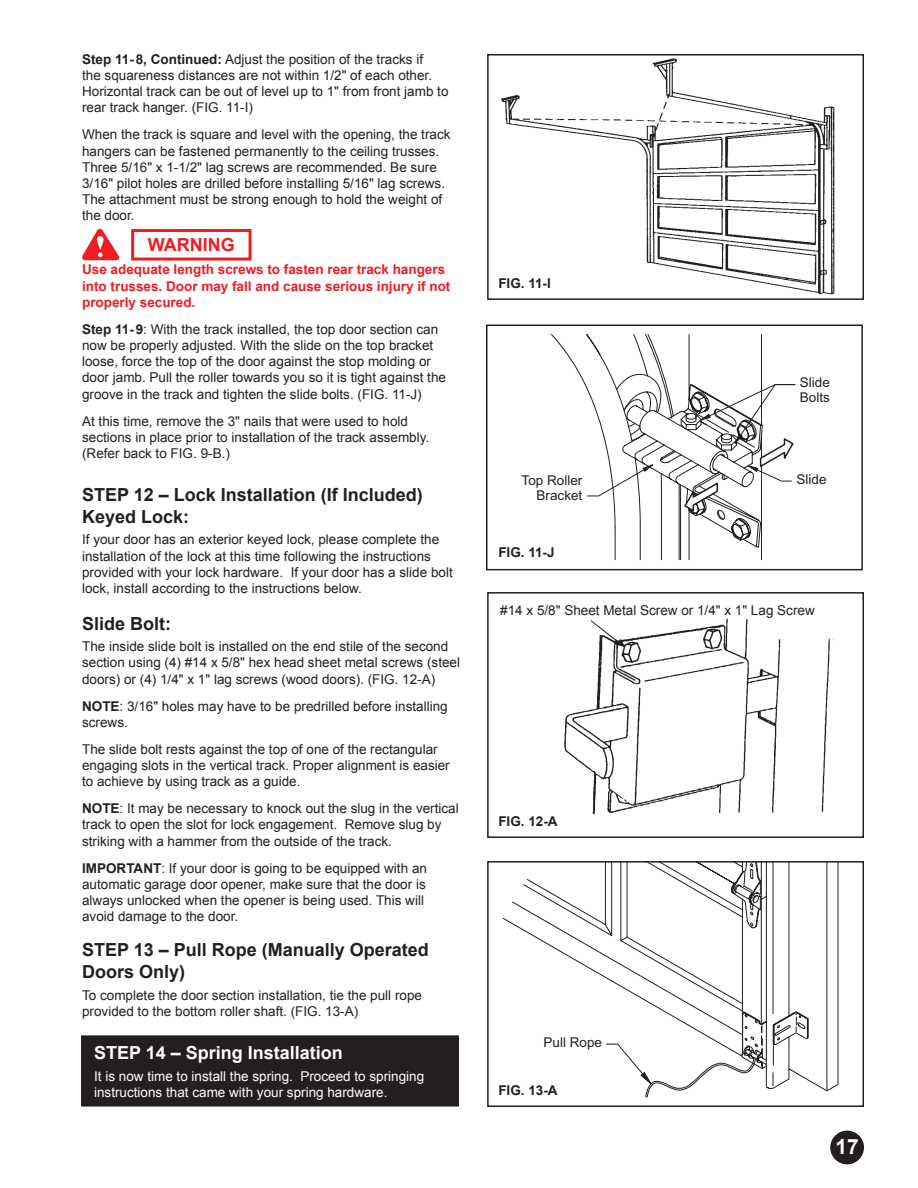
<style>
.page{position:relative;width:918px;height:1188px;background:#fff}
.page>*{position:absolute;margin:0;border:0;box-sizing:border-box;transform-origin:0 0}
.t1{font:700 21px "Arial";color:#fff}
.t2{font:700 18px/21.6px "Arial";color:#231f20}
.t3{font:700 18px "Arial";color:#fff}
.t4{font:700 18px "Arial";color:#ee1d23}
.t5{font:13.5px/16.2px "Arial";color:#231f20}
.t6{font:700 13.5px/16.2px "Arial";color:#ee1d23}
.t7{font:13.5px/16.2px "Arial";color:#fff}
.t8{font:700 13.5px "Arial";color:#231f20}
.s1{font-weight:700}
</style>
<div class="page">
<svg style="left:587px;top:334px;width:209px;height:226px"></svg>
<div style="left:486px;top:325px;width:377px;height:245px;border:2px solid #231f20"></div>
<div style="left:82px;top:1036px;width:376px;height:70px;background:#231f20"></div>
<div style="left:81px;top:1035px;width:378px;height:72px;border:2px solid #231f20"></div>
<div style="left:131px;top:229px;width:121px;height:32px;border:3px solid #ee1d23"></div>
<svg style="left:82px;top:229px;width:37px;height:31px"></svg>
<svg style="left:97px;top:236px;width:7px;height:14px"></svg>
<svg style="left:522px;top:864px;width:316px;height:228px"></svg>
<svg style="left:731px;top:864px;width:55px;height:64px"></svg>
<div style="left:487px;top:861px;width:377px;height:246px;border:2px solid #231f20"></div>
<img style="left:564px;top:618px;width:269px;height:197px">
<div style="left:487px;top:592px;width:377px;height:246px;border:2px solid #231f20"></div>
<img style="left:500px;top:58px;width:335px;height:237px">
<div style="left:487px;top:54px;width:377px;height:246px;border:2px solid #231f20"></div>
<div style="left:493px;top:253px;width:71px;height:43px;background:#fff"></div>
<div style="left:493px;top:781px;width:93px;height:51px;background:#fff"></div>
<div style="left:830px;top:1131px;width:34px;height:33px;background:#231f20;border-radius:50%"></div>
<p class="t5" style="left:82px;top:51px;width:368px"><span class="s1">Step 11- 8, Continued:</span> Adjust the position of the tracks if<br>the squareness distances are not within 1/2" of each other.<br>Horizontal track can be out of level up to 1" from front jamb to rear track hanger. (FIG. 11-I)</p>
<p class="t5" style="left:82px;top:127px;width:370px">When the track is square and level with the opening, the track hangers can be fastened permanently to the ceiling trusses.<br>Three 5/16" x 1-1/2" lag screws are recommended. Be sure 3/16" pilot holes are drilled before installing 5/16" lag screws.<br>The attachment must be strong enough to hold the weight of the door.</p>
<h2 class="t4" style="left:148px;top:235px;width:88px">WARNING</h2>
<p class="t6" style="left:82px;top:262px;width:370px">Use adequate length screws to fasten rear track hangers into trusses. Door may fall and cause serious injury if not properly secured.</p>
<p class="t5" style="left:82px;top:321px;width:365px"><span class="s1">Step 11- 9</span>: With the track installed, the top door section can now be properly adjusted. With the slide on the top bracket loose, force the top of the door against the stop molding or door jamb. Pull the roller towards you so it is tight against the groove in the track and tighten the slide bolts. (FIG. 11-J)</p>
<p class="t5" style="left:82px;top:413px;width:349px">At this time, remove the 3" nails that were used to hold sections in place prior to installation of the track assembly. (Refer back to FIG. 9-B.)</p>
<h2 class="t2" style="left:82px;top:484px;width:342px">STEP 12 – Lock Installation (If Included)<br>Keyed Lock:</h2>
<p class="t5" style="left:82px;top:532px;width:372px">If your door has an exterior keyed lock, please complete the installation of the lock at this time following the instructions provided with your lock hardware. If your door has a slide bolt lock, install according to the instructions below.</p>
<h2 class="t2" style="left:82px;top:613px;width:91px">Slide Bolt:</h2>
<p class="t5" style="left:82px;top:638px;width:379px">The inside slide bolt is installed on the end stile of the second section using (4) #14 x 5/8" hex head sheet metal screws (steel doors) or (4) 1/4" x 1" lag screws (wood doors). (FIG. 12-A)</p>
<p class="t5" style="left:82px;top:698px;width:367px"><span class="s1">NOTE</span>: 3/16" holes may have to be predrilled before installing screws.</p>
<p class="t5" style="left:82px;top:741px;width:369px">The slide bolt rests against the top of one of the rectangular engaging slots in the vertical track. Proper alignment is easier to achieve by using track as a guide.</p>
<p class="t5" style="left:82px;top:800px;width:378px"><span class="s1">NOTE</span>: It may be necessary to knock out the slug in the vertical track to open the slot for lock engagement. Remove slug by striking with a hammer from the outside of the track.</p>
<p class="t5" style="left:82px;top:860px;width:346px"><span class="s1">IMPORTANT</span>: If your door is going to be equipped with an automatic garage door opener, make sure that the door is always unlocked when the opener is being used. This will avoid damage to the door.</p>
<h2 class="t2" style="left:82px;top:939px;width:348px">STEP 13 – Pull Rope (Manually Operated<br>Doors Only)</h2>
<p class="t5" style="left:82px;top:987px;width:341px">To complete the door section installation, tie the pull rope provided to the bottom roller shaft. (FIG. 13-A)</p>
<h2 class="t3" style="left:94px;top:1043px;width:250px">STEP 14 – Spring Installation</h2>
<p class="t7" style="left:94px;top:1068px;width:332px">It is now time to install the spring. Proceed to springing instructions that came with your spring hardware.</p>
<p class="t8" style="left:498px;top:275px;width:54px">FIG. 11-I</p>
<p class="t5" style="left:800px;top:376px;width:32px;line-height:15px">Slide<br>Bolts</p>
<p class="t5" style="left:522px;top:474px;width:62px">Top Roller</p>
<p class="t5" style="left:797px;top:472px;width:32px">Slide</p>
<p class="t5" style="left:537px;top:489px;width:47px">Bracket</p>
<p class="t8" style="left:498px;top:545px;width:58px">FIG. 11-J</p>
<p class="t5" style="left:500px;top:602px;width:316px">#14 x 5/8" Sheet Metal Screw or 1/4" x 1" Lag Screw</p>
<p class="t8" style="left:498px;top:814px;width:61px">FIG. 12-A</p>
<p class="t5" style="left:544px;top:1036px;width:60px">Pull Rope</p>
<p class="t8" style="left:498px;top:1083px;width:61px">FIG. 13-A</p>
<h1 class="t1" style="left:835px;top:1135px;width:25px">17</h1>
</div>
